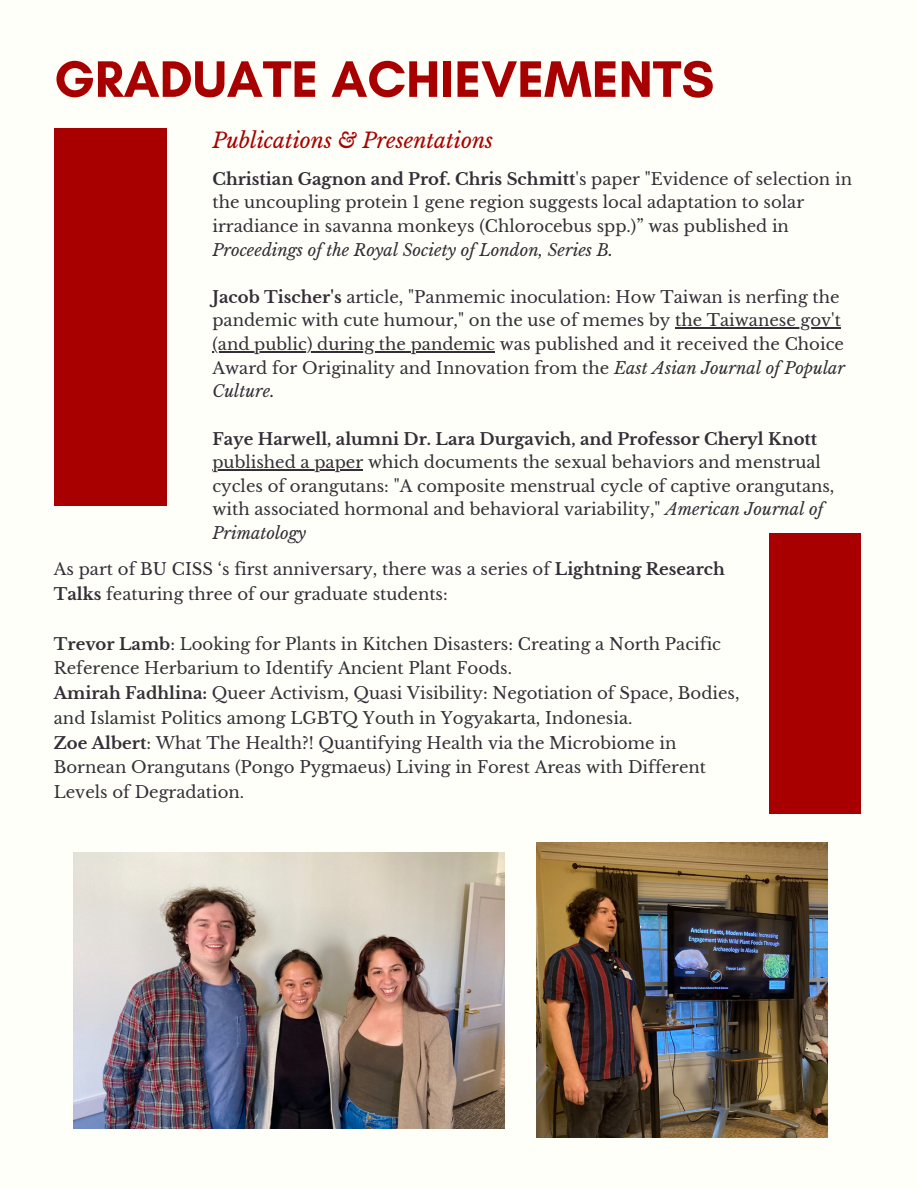
<style>
.page{position:relative;width:918px;height:1188px;background:#fffff9}
.page>*{position:absolute;margin:0;border:0;box-sizing:border-box;transform-origin:0 0}
.t1{font:700 52.2px "Glacial Indifference";color:#a80000}
.t2{font:italic 21px "Libre Baskerville";color:#a80000}
.t3{font:16.5px/23.7px "Libre Baskerville";color:#332e38}
.t4{font:700 16.5px "Libre Baskerville";color:#332e38}
.t5{font:italic 16.5px "Libre Baskerville";color:#332e38}
.s1{font-weight:700}
.s2{font-style:italic}
</style>
<div class="page">
<div style="left:54px;top:128px;width:112px;height:378px;background:#a80000"></div>
<div style="left:770px;top:534px;width:91px;height:280px;background:#a80000"></div>
<img style="left:74px;top:852px;width:431px;height:277px">
<img style="left:536px;top:843px;width:292px;height:294px">
<hr style="left:675px;top:328px;width:166px;height:1px;background:#332e38">
<hr style="left:212px;top:351px;width:283px;height:1px;background:#332e38">
<hr style="left:212px;top:469px;width:151px;height:1px;background:#332e38">
<h1 class="t1" style="left:54px;top:47px;width:662px">GRADUATE ACHIEVEMENTS</h1>
<p class="t2" style="left:212px;top:127px;width:282px">Publications &amp; Presentations</p>
<p class="t3" style="left:212px;top:167px;width:641px"><span class="s1">Christian Gagnon and Prof. Chris Schmitt</span>'s paper "Evidence of selection in the uncoupling protein 1 gene region suggests local adaptation to solar irradiance in savanna monkeys (Chlorocebus spp.)” was published in</p>
<p class="t5" style="left:212px;top:240px;width:402px">Proceedings of the Royal Society of London, Series B.</p>
<p class="t3" style="left:212px;top:285px;width:634px"><span class="s1">Jacob Tischer's</span> article, "Panmemic inoculation: How Taiwan is nerfing the pandemic with cute humour," on the use of memes by the Taiwanese gov't (and public) during the pandemic was published and it received the Choice Award for Originality and Innovation from the <span class="s2">East Asian Journal of Popular Culture.</span></p>
<p class="t4" style="left:212px;top:429px;width:606px">Faye Harwell, alumni Dr. Lara Durgavich, and Professor Cheryl Knott</p>
<p class="t3" style="left:212px;top:451px;width:624px">published a paper which documents the sexual behaviors and menstrual cycles of orangutans: "A composite menstrual cycle of captive orangutans, with associated hormonal and behavioral variability," <span class="s2">American Journal of Primatology</span></p>
<p class="t3" style="left:54px;top:557px;width:673px;line-height:24.8px">As part of BU CISS ‘s first anniversary, there was a series of <span class="s1">Lightning Research<br>Talks</span> featuring three of our graduate students:</p>
<p class="t3" style="left:54px;top:632px;width:687px;line-height:24.8px"><span class="s1">Trevor Lamb</span>: Looking for Plants in Kitchen Disasters: Creating a North Pacific Reference Herbarium to Identify Ancient Plant Foods.<br><span class="s1">Amirah Fadhlina:</span> Queer Activism, Quasi Visibility: Negotiation of Space, Bodies, and Islamist Politics among LGBTQ Youth in Yogyakarta, Indonesia.<br><span class="s1">Zoe Albert</span>: What The Health?! Quantifying Health via the Microbiome in Bornean Orangutans (Pongo Pygmaeus) Living in Forest Areas with Different Levels of Degradation.</p>
</div>
